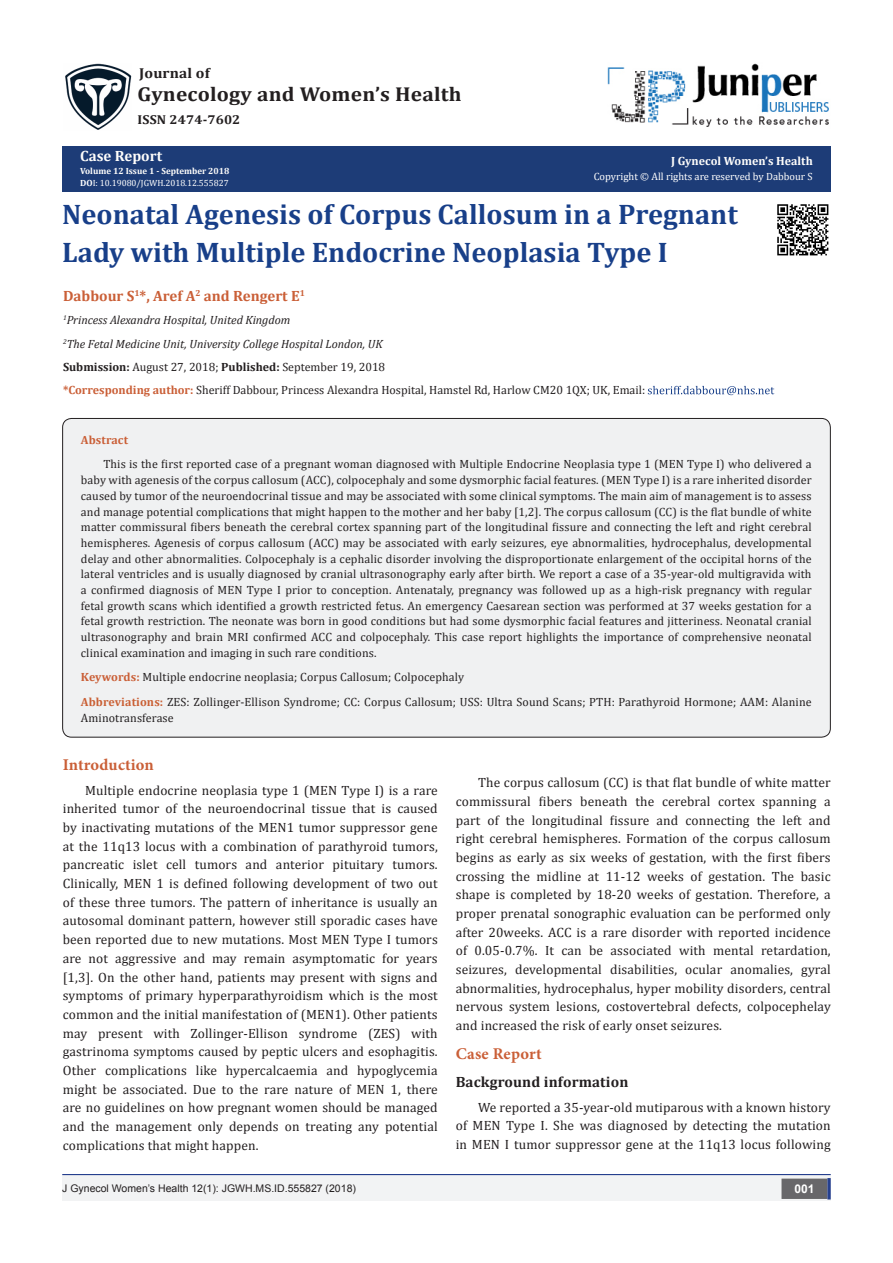
<style>
.page{position:relative;width:893px;height:1263px;background:#fff}
.page>*{position:absolute;margin:0;border:0;box-sizing:border-box;transform-origin:0 0}
.t1{font:700 28.35px/37.3px "Cambria";color:#183f89}
.t2{font:700 20.1px "Cambria";letter-spacing:.01em;color:#231f20;scale:1.06 1}
.t3{font:700 16.5px "Minion Pro";letter-spacing:.01em;color:#ca5f37}
.t4{font:700 15px "Cambria";color:#ca5f37}
.t5{font:700 15px "Cambria";letter-spacing:.01em;color:#231f20}
.t6{font:700 15px "Cambria";color:#fffefc}
.t7{font:700 14.4px "Cambria";letter-spacing:.01em;color:#231f20;scale:1.06 1}
.t8{font:13.5px/18.8px "Cambria";letter-spacing:.01em;color:#231f20;text-align:justify}
.t9{font:700 12.9px "Cambria";letter-spacing:.01em;color:#231f20;scale:1.06 1}
.t10{font:12px/15.8px "Cambria";letter-spacing:.01em;color:#231f20;text-align:justify}
.t11{font:italic 12px "Cambria";color:#231f20}
.t12{font:700 12px "Cambria";color:#fffefc}
.t13{font:700 12px "Cambria";letter-spacing:.01em;color:#ca5f37}
.t14{font:700 12px "Arial";color:#fff}
.t15{font:10.5px "Arial";color:#231f20}
.t16{font:10.5px "Cambria";color:#fff}
.t17{font:9px "Cambria";color:#fff}
.t18{font:700 9px "Cambria";color:#fffefc}
.s1{font-weight:700}
.s2{color:#fffefc}
.s3{font-weight:700;color:#ca5f37}
.s4{font-weight:700;color:#ca6035}
</style>
<div class="page">
<div style="left:62px;top:147px;width:769px;height:45px;background:#1d3c77"></div>
<div style="left:62px;top:1175px;width:441px;height:26px;background:#f2f3f4"></div>
<div style="left:503px;top:1175px;width:328px;height:26px;background:#f2f3f4"></div>
<div style="left:782px;top:1179px;width:45px;height:19px;background:#68676a"></div>
<div style="left:781px;top:1178px;width:46px;height:21px;border:2px solid #68676a"></div>
<svg style="left:827px;top:1178px;width:4px;height:21px"></svg>
<img style="left:65px;top:63px;width:66px;height:67px">
<img style="left:607px;top:63px;width:222px;height:64px">
<hr style="left:62px;top:1174px;width:769px;height:1px;background:#253f8e">
<svg style="left:648px;top:386px;width:126px;height:9px"></svg>
<div style="left:63px;top:418px;width:767px;height:319px;background:#f0f1f2;border-radius:9px"></div>
<img style="left:777px;top:204px;width:52px;height:52px">
<p class="t7" style="left:139px;top:63px;width:68px">Journal of</p>
<p class="t2" style="left:138px;top:80px;width:307px">Gynecology and Women’s Health</p>
<p class="t9" style="left:138px;top:110px;width:98px">ISSN 2474-7602</p>
<p class="t6" style="left:80px;top:146px;width:83px">Case Report</p>
<p class="t18" style="left:80px;top:164px;width:151px">Volume 12 Issue 1 - September 2018</p>
<p class="t17" style="left:80px;top:178px;width:150px"><span class="s1">DO</span>I: 10.19080/JGWH.2018.12.555827</p>
<p class="t12" style="left:671px;top:152px;width:143px">J Gynecol Women’s Health</p>
<p class="t16" style="left:594px;top:171px;width:221px">Copyright © All rights are reserved by <span class="s2">Dabbour S</span></p>
<p class="t1" style="left:62px;top:195px;width:677px">Neonatal Agenesis of Corpus Callosum in a Pregnant<br>Lady with Multiple Endocrine Neoplasia Type I</p>
<p class="t4" style="left:63px;top:285px;width:243px">Dabbour S<sup>1</sup>*, Aref A<sup>2</sup> and Rengert E<sup>1</sup></p>
<p class="t11" style="left:63px;top:312px;width:229px"><sup>1</sup>Princess Alexandra Hospital, United Kingdom</p>
<p class="t11" style="left:63px;top:335px;width:321px"><sup>2</sup>The Fetal Medicine Unit, University College Hospital London, UK</p>
<p class="t10" style="left:63px;top:359px;width:324px"><span class="s1">Submission:</span> August 27, 2018; <span class="s1">Published:</span> September 19, 2018</p>
<p class="t10" style="left:63px;top:382px;width:584px"><span class="s3">*Corresponding author:</span> Sheriff Dabbour, Princess Alexandra Hospital, Hamstel Rd, Harlow CM20 1QX; UK, Email:</p>
<p class="t13" style="left:81px;top:431px;width:49px">Abstract</p>
<p class="t10" style="left:81px;top:456px;width:732px;text-indent:22px">This is the first reported case of a pregnant woman diagnosed with Multiple Endocrine Neoplasia type 1 (MEN Type I) who delivered a baby with agenesis of the corpus callosum (ACC), colpocephaly and some dysmorphic facial features. (MEN Type I) is a rare inherited disorder caused by tumor of the neuroendocrinal tissue and may be associated with some clinical symptoms. The main aim of management is to assess and manage potential complications that might happen to the mother and her baby [1,2]. The corpus callosum (CC) is the flat bundle of white matter commissural fibers beneath the cerebral cortex spanning part of the longitudinal fissure and connecting the left and right cerebral hemispheres. Agenesis of corpus callosum (ACC) may be associated with early seizures, eye abnormalities, hydrocephalus, developmental delay and other abnormalities. Colpocephaly is a cephalic disorder involving the disproportionate enlargement of the occipital horns of the lateral ventricles and is usually diagnosed by cranial ultrasonography early after birth. We report a case of a 35-year-old multigravida with a confirmed diagnosis of MEN Type I prior to conception. Antenataly, pregnancy was followed up as a high-risk pregnancy with regular fetal growth scans which identified a growth restricted fetus. An emergency Caesarean section was performed at 37 weeks gestation for a fetal growth restriction. The neonate was born in good conditions but had some dysmorphic facial features and jitteriness. Neonatal cranial ultrasonography and brain MRI confirmed ACC and colpocephaly. This case report highlights the importance of comprehensive neonatal clinical examination and imaging in such rare conditions.</p>
<p class="t10" style="left:81px;top:669px;width:385px"><span class="s3">Keywords:</span> Multiple endocrine neoplasia; Corpus Callosum; Colpocephaly</p>
<p class="t10" style="left:81px;top:694px;width:732px"><span class="s4">Abbreviations:</span> ZES: Zollinger-Ellison Syndrome; CC: Corpus Callosum; USS: Ultra Sound Scans; PTH: Parathyroid Hormone; AAM: Alanine<br>Aminotransferase</p>
<p class="t3" style="left:63px;top:753px;width:93px">Introduction</p>
<p class="t8" style="left:63px;top:781px;width:376px;text-indent:22px">Multiple endocrine neoplasia type 1 (MEN Type I) is a rare inherited tumor of the neuroendocrinal tissue that is caused by inactivating mutations of the MEN1 tumor suppressor gene at the 11q13 locus with a combination of parathyroid tumors, pancreatic islet cell tumors and anterior pituitary tumors.<br>Clinically, MEN 1 is defined following development of two out of these three tumors. The pattern of inheritance is usually an autosomal dominant pattern, however still sporadic cases have been reported due to new mutations. Most MEN Type I tumors are not aggressive and may remain asymptomatic for years [1,3]. On the other hand, patients may present with signs and symptoms of primary hyperparathyroidism which is the most common and the initial manifestation of (MEN1). Other patients may present with Zollinger-Ellison syndrome (ZES) with gastrinoma symptoms caused by peptic ulcers and esophagitis.<br>Other complications like hypercalcaemia and hypoglycemia might be associated. Due to the rare nature of MEN 1, there are no guidelines on how pregnant women should be managed and the management only depends on treating any potential complications that might happen.</p>
<p class="t8" style="left:456px;top:773px;width:377px;text-indent:22px">The corpus callosum (CC) is that flat bundle of white matter commissural fibers beneath the cerebral cortex spanning a part of the longitudinal fissure and connecting the left and right cerebral hemispheres. Formation of the corpus callosum begins as early as six weeks of gestation, with the first fibers crossing the midline at 11-12 weeks of gestation. The basic shape is completed by 18-20 weeks of gestation. Therefore, a proper prenatal sonographic evaluation can be performed only after 20weeks. ACC is a rare disorder with reported incidence of 0.05-0.7%. It can be associated with mental retardation, seizures, developmental disabilities, ocular anomalies, gyral abnormalities, hydrocephalus, hyper mobility disorders, central nervous system lesions, costovertebral defects, colpocephelay and increased the risk of early onset seizures.</p>
<p class="t3" style="left:456px;top:1042px;width:87px">Case Report</p>
<p class="t5" style="left:456px;top:1071px;width:174px">Background information</p>
<p class="t8" style="left:456px;top:1097px;width:376px;text-indent:22px">We reported a 35-year-old mutiparous with a known history of MEN Type I. She was diagnosed by detecting the mutation in MEN I tumor suppressor gene at the 11q13 locus following</p>
<p class="t15" style="left:62px;top:1181px;width:295px">J Gynecol Women’s Health 12(1): JGWH.MS.ID.555827 (2018)</p>
<p class="t14" style="left:794px;top:1181px;width:22px">001</p>
</div>
